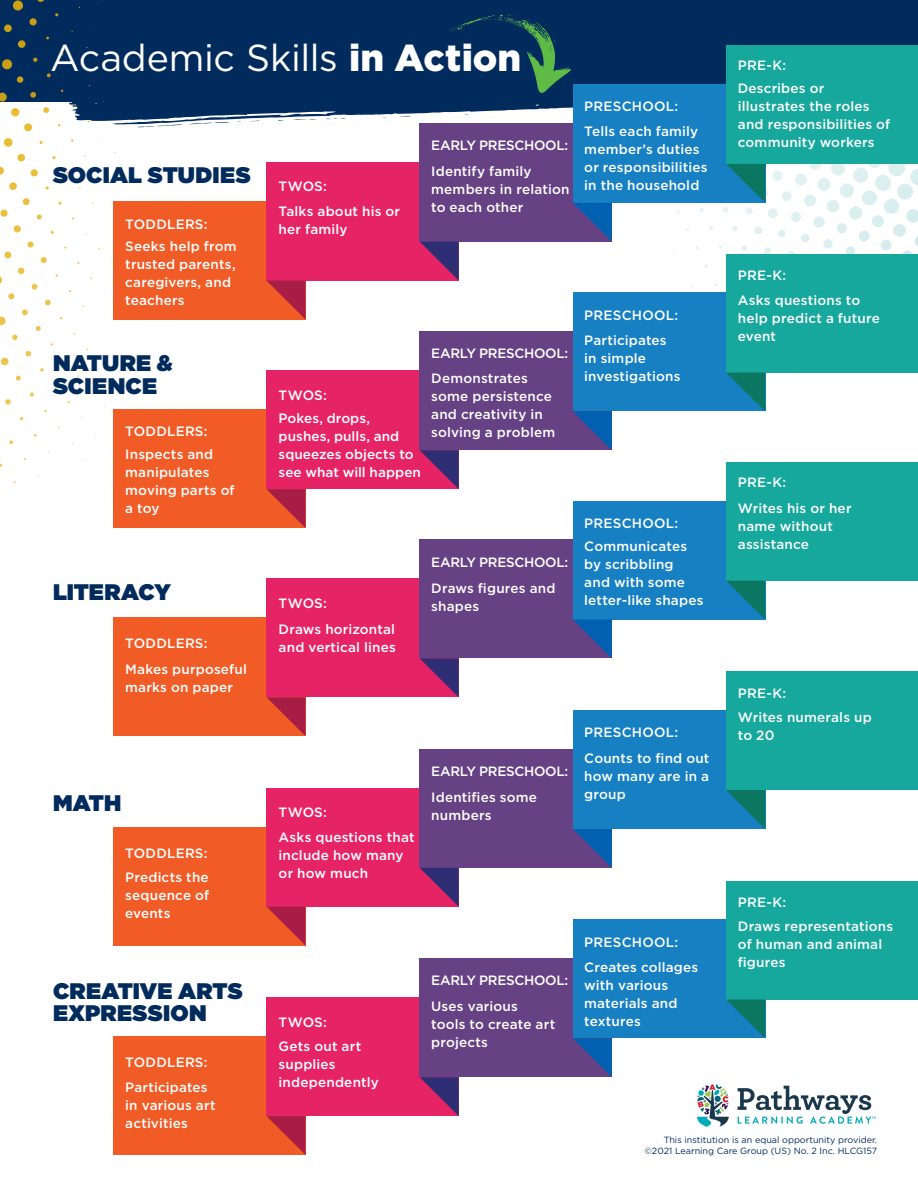
<style>
.page{position:relative;width:918px;height:1188px;background:#fff}
.page>*{position:absolute;margin:0;border:0;box-sizing:border-box;transform-origin:0 0}
.t1{font:37.5px "Gotham";letter-spacing:-.01em;color:#fff}
.t2{font:900 22.5px/22.5px "Gotham";letter-spacing:.01em;color:#002b5c}
.t3{font:500 13.5px/18px "Gotham";letter-spacing:.01em;color:#fff}
.t4{font:500 13.5px "Gotham";letter-spacing:-.02em;color:#fff}
.t5{font:9px/10.8px "Gotham";color:#002b5c;text-align:right}
.s1{font-weight:900}
</style>
<div class="page">
<div style="left:0;top:0;width:918px;height:102px;background:#002b5c"></div>
<svg style="left:69px;top:48px;width:504px;height:79px"></svg>
<svg style="left:2px;top:59px;width:10px;height:11px"></svg>
<svg style="left:18px;top:40px;width:8px;height:8px"></svg>
<svg style="left:0;top:92px;width:7px;height:10px"></svg>
<svg style="left:17px;top:76px;width:7px;height:7px"></svg>
<svg style="left:33px;top:58px;width:5px;height:4px"></svg>
<svg style="left:11px;top:108px;width:9px;height:9px"></svg>
<svg style="left:30px;top:92px;width:6px;height:6px"></svg>
<svg style="left:47px;top:73px;width:4px;height:4px"></svg>
<svg style="left:4px;top:0;width:76px;height:39px"></svg>
<svg style="left:4px;top:138px;width:9px;height:9px"></svg>
<div style="left:24px;top:123px;width:8px;height:8px;background:#eabd35;border-radius:50%"></div>
<svg style="left:43px;top:107px;width:6px;height:6px"></svg>
<svg style="left:0;top:167px;width:4px;height:8px"></svg>
<svg style="left:17px;top:154px;width:8px;height:8px"></svg>
<svg style="left:39px;top:141px;width:4px;height:3px"></svg>
<svg style="left:9px;top:182px;width:8px;height:8px"></svg>
<svg style="left:30px;top:169px;width:8px;height:8px"></svg>
<svg style="left:52px;top:156px;width:4px;height:3px"></svg>
<svg style="left:0;top:209px;width:8px;height:8px"></svg>
<svg style="left:23px;top:198px;width:7px;height:7px"></svg>
<svg style="left:14px;top:225px;width:7px;height:8px"></svg>
<svg style="left:37px;top:214px;width:5px;height:6px"></svg>
<svg style="left:4px;top:251px;width:7px;height:8px"></svg>
<svg style="left:27px;top:241px;width:7px;height:7px"></svg>
<svg style="left:0;top:276px;width:2px;height:8px"></svg>
<div style="left:18px;top:268px;width:7px;height:6px;background:#ecc347;border-radius:50%"></div>
<svg style="left:41px;top:257px;width:6px;height:6px"></svg>
<svg style="left:8px;top:293px;width:7px;height:6px"></svg>
<svg style="left:32px;top:284px;width:6px;height:6px"></svg>
<svg style="left:0;top:316px;width:6px;height:9px"></svg>
<svg style="left:22px;top:309px;width:6px;height:6px"></svg>
<svg style="left:45px;top:300px;width:6px;height:5px"></svg>
<svg style="left:12px;top:335px;width:6px;height:5px"></svg>
<svg style="left:36px;top:326px;width:5px;height:5px"></svg>
<svg style="left:1px;top:357px;width:8px;height:8px"></svg>
<svg style="left:26px;top:351px;width:5px;height:5px"></svg>
<svg style="left:16px;top:376px;width:5px;height:5px"></svg>
<svg style="left:40px;top:368px;width:4px;height:4px"></svg>
<svg style="left:5px;top:399px;width:6px;height:6px"></svg>
<svg style="left:30px;top:392px;width:4px;height:5px"></svg>
<svg style="left:9px;top:440px;width:4px;height:4px"></svg>
<svg style="left:450px;top:14px;width:123px;height:83px"></svg>
<div style="left:113px;top:617px;width:193px;height:119px;background:#f15b26"></div>
<div style="left:267px;top:578px;width:192px;height:119px;background:#e62465"></div>
<svg style="left:267px;top:697px;width:39px;height:39px"></svg>
<div style="left:420px;top:540px;width:192px;height:118px;background:#664285"></div>
<svg style="left:420px;top:658px;width:39px;height:39px"></svg>
<div style="left:573px;top:501px;width:192px;height:119px;background:#1680c3"></div>
<svg style="left:573px;top:620px;width:39px;height:38px"></svg>
<div style="left:726px;top:462px;width:192px;height:119px;background:#16a89d"></div>
<svg style="left:726px;top:581px;width:39px;height:38px"></svg>
<div style="left:113px;top:409px;width:193px;height:119px;background:#f15b26"></div>
<div style="left:267px;top:370px;width:192px;height:119px;background:#e62465"></div>
<svg style="left:267px;top:489px;width:39px;height:39px"></svg>
<div style="left:420px;top:331px;width:192px;height:119px;background:#664285"></div>
<svg style="left:420px;top:450px;width:39px;height:39px"></svg>
<div style="left:573px;top:293px;width:192px;height:118px;background:#1680c3"></div>
<svg style="left:573px;top:411px;width:39px;height:39px"></svg>
<div style="left:113px;top:201px;width:193px;height:118px;background:#f15b26"></div>
<div style="left:267px;top:162px;width:192px;height:119px;background:#e62465"></div>
<svg style="left:267px;top:281px;width:39px;height:38px"></svg>
<div style="left:420px;top:123px;width:192px;height:119px;background:#664285"></div>
<svg style="left:420px;top:242px;width:39px;height:39px"></svg>
<div style="left:573px;top:84px;width:192px;height:119px;background:#1680c3"></div>
<svg style="left:573px;top:203px;width:39px;height:39px"></svg>
<div style="left:726px;top:45px;width:192px;height:119px;background:#16a89d"></div>
<svg style="left:636px;top:164px;width:282px;height:247px"></svg>
<div style="left:113px;top:827px;width:193px;height:119px;background:#f15b26"></div>
<div style="left:267px;top:788px;width:192px;height:119px;background:#e62465"></div>
<svg style="left:267px;top:907px;width:39px;height:39px"></svg>
<div style="left:420px;top:749px;width:192px;height:119px;background:#664285"></div>
<svg style="left:420px;top:868px;width:39px;height:39px"></svg>
<div style="left:573px;top:710px;width:192px;height:119px;background:#1680c3"></div>
<svg style="left:573px;top:829px;width:39px;height:39px"></svg>
<div style="left:726px;top:671px;width:192px;height:119px;background:#16a89d"></div>
<svg style="left:726px;top:790px;width:39px;height:39px"></svg>
<div style="left:113px;top:1036px;width:193px;height:119px;background:#f15b26"></div>
<div style="left:267px;top:997px;width:192px;height:119px;background:#e62465"></div>
<svg style="left:267px;top:1116px;width:39px;height:39px"></svg>
<div style="left:420px;top:958px;width:192px;height:119px;background:#664285"></div>
<svg style="left:420px;top:1077px;width:39px;height:39px"></svg>
<div style="left:573px;top:920px;width:192px;height:118px;background:#1680c3"></div>
<svg style="left:573px;top:1038px;width:39px;height:39px"></svg>
<div style="left:726px;top:881px;width:192px;height:118px;background:#16a89d"></div>
<svg style="left:726px;top:999px;width:39px;height:39px"></svg>
<svg style="left:697px;top:1084px;width:32px;height:43px"></svg>
<svg style="left:738px;top:1086px;width:138px;height:38px"></svg>
<h1 class="t1" style="left:50px;top:33px;width:473px">Academic Skills <span class="s1">in Action</span></h1>
<h2 class="t2" style="left:53px;top:164px;width:199px">SOCIAL STUDIES</h2>
<p class="t3" style="left:125px;top:215px;width:84px">TODDLERS:</p>
<p class="t3" style="left:125px;top:237px;width:113px">Seeks help from trusted parents, caregivers, and teachers</p>
<h2 class="t2" style="left:53px;top:351px;width:121px">NATURE &amp;<br>SCIENCE</h2>
<p class="t3" style="left:125px;top:422px;width:84px">TODDLERS:</p>
<p class="t3" style="left:125px;top:445px;width:111px">Inspects and manipulates moving parts of a toy</p>
<h2 class="t2" style="left:53px;top:580px;width:119px">LITERACY</h2>
<p class="t3" style="left:125px;top:634px;width:84px">TODDLERS:</p>
<p class="t3" style="left:125px;top:660px;width:123px">Makes purposeful marks on paper</p>
<p class="t3" style="left:279px;top:177px;width:50px">TWOS:</p>
<p class="t3" style="left:279px;top:202px;width:123px">Talks about his or her family</p>
<p class="t4" style="left:431px;top:136px;width:138px">EARLY PRESCHOOL:</p>
<p class="t3" style="left:431px;top:162px;width:140px">Identify family members in relation to each other</p>
<p class="t3" style="left:279px;top:386px;width:50px">TWOS:</p>
<p class="t3" style="left:279px;top:409px;width:144px">Pokes, drops, pushes, pulls, and squeezes objects to see what will happen</p>
<p class="t4" style="left:431px;top:345px;width:138px">EARLY PRESCHOOL:</p>
<p class="t3" style="left:431px;top:369px;width:125px">Demonstrates some persistence and creativity in solving a problem</p>
<p class="t3" style="left:279px;top:594px;width:50px">TWOS:</p>
<p class="t3" style="left:279px;top:620px;width:119px">Draws horizontal and vertical lines</p>
<p class="t4" style="left:431px;top:553px;width:138px">EARLY PRESCHOOL:</p>
<p class="t3" style="left:431px;top:579px;width:126px">Draws figures and shapes</p>
<h2 class="t2" style="left:53px;top:791px;width:70px">MATH</h2>
<p class="t3" style="left:125px;top:844px;width:84px">TODDLERS:</p>
<p class="t3" style="left:125px;top:868px;width:85px;text-align:justify">Predicts the sequence of events</p>
<h2 class="t2" style="left:53px;top:979px;width:191px">CREATIVE ARTS<br>EXPRESSION</h2>
<p class="t3" style="left:125px;top:1053px;width:84px">TODDLERS:</p>
<p class="t3" style="left:125px;top:1078px;width:92px">Participates in various art activities</p>
<p class="t3" style="left:279px;top:803px;width:50px">TWOS:</p>
<p class="t3" style="left:279px;top:828px;width:137px">Asks questions that include how many or how much</p>
<p class="t4" style="left:431px;top:762px;width:138px">EARLY PRESCHOOL:</p>
<p class="t3" style="left:431px;top:788px;width:107px">Identifies some numbers</p>
<p class="t3" style="left:279px;top:1013px;width:50px">TWOS:</p>
<p class="t3" style="left:279px;top:1037px;width:102px">Gets out art supplies independently</p>
<p class="t4" style="left:431px;top:972px;width:138px">EARLY PRESCHOOL:</p>
<p class="t3" style="left:431px;top:997px;width:126px">Uses various tools to create art projects</p>
<p class="t3" style="left:584px;top:97px;width:95px">PRESCHOOL:</p>
<p class="t3" style="left:584px;top:122px;width:125px">Tells each family member’s duties or responsibilities in the household</p>
<p class="t3" style="left:738px;top:57px;width:50px">PRE-K:</p>
<p class="t3" style="left:738px;top:79px;width:154px">Describes or illustrates the roles and responsibilities of community workers</p>
<p class="t3" style="left:584px;top:306px;width:95px">PRESCHOOL:</p>
<p class="t3" style="left:584px;top:332px;width:98px">Participates in simple investigations</p>
<p class="t3" style="left:738px;top:266px;width:50px">PRE-K:</p>
<p class="t3" style="left:738px;top:291px;width:144px">Asks questions to help predict a future event</p>
<p class="t3" style="left:584px;top:514px;width:95px">PRESCHOOL:</p>
<p class="t3" style="left:584px;top:537px;width:121px">Communicates by scribbling<br>and with some letter-like shapes</p>
<p class="t3" style="left:738px;top:473px;width:50px">PRE-K:</p>
<p class="t3" style="left:738px;top:499px;width:115px">Writes his or her name without assistance</p>
<p class="t3" style="left:584px;top:723px;width:95px">PRESCHOOL:</p>
<p class="t3" style="left:584px;top:749px;width:127px;text-align:justify">Counts to find out how many are in a group</p>
<p class="t3" style="left:738px;top:684px;width:50px">PRE-K:</p>
<p class="t3" style="left:738px;top:708px;width:135px">Writes numerals up to 20</p>
<p class="t3" style="left:584px;top:933px;width:95px">PRESCHOOL:</p>
<p class="t3" style="left:584px;top:958px;width:115px">Creates collages with various materials and textures</p>
<p class="t3" style="left:738px;top:893px;width:50px">PRE-K:</p>
<p class="t3" style="left:738px;top:917px;width:157px">Draws representations of human and animal figures</p>
<p class="t5" style="left:645px;top:1134px;width:234px">This institution is an equal opportunity provider. ©2021 Learning Care Group (US) No. 2 Inc. HLCG157</p>
</div>
